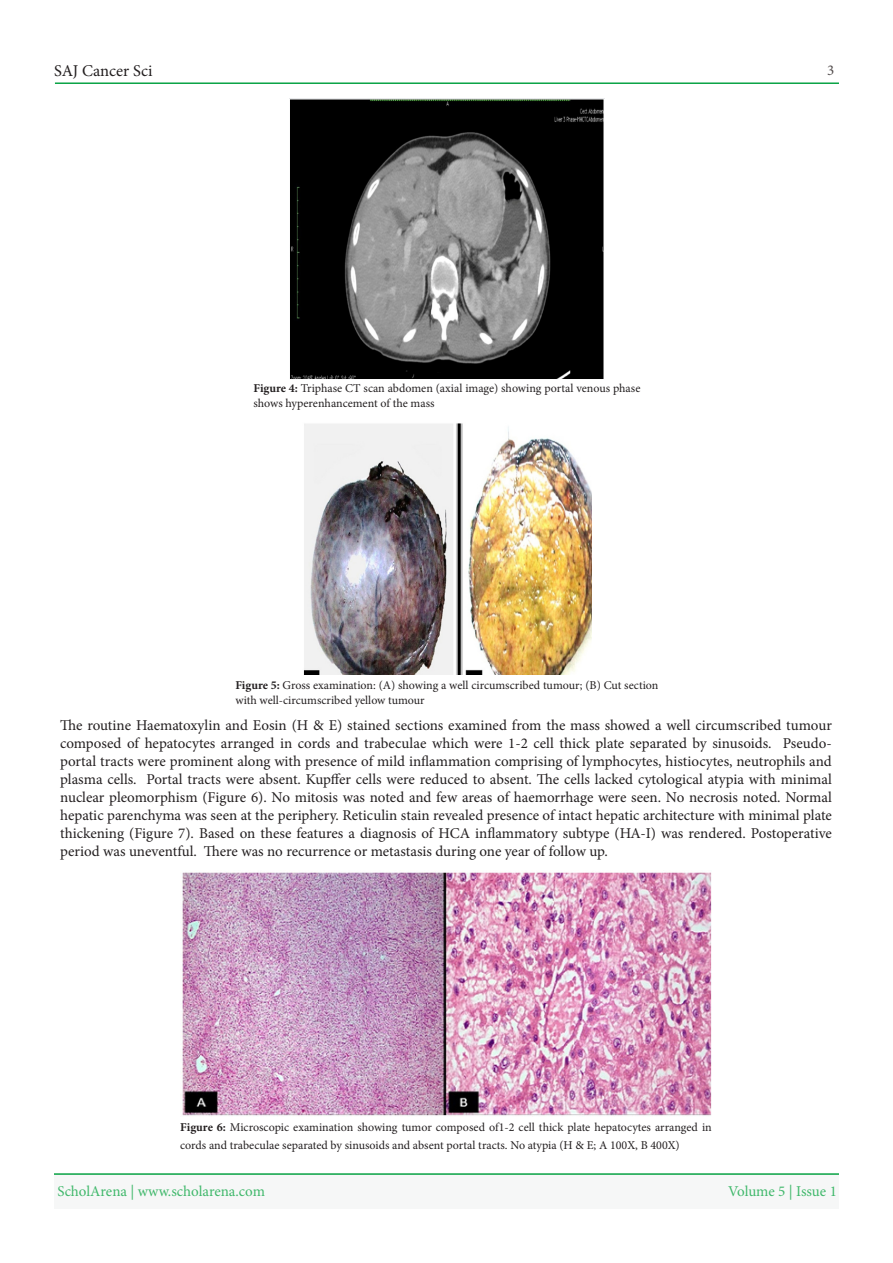
<style>
.page{position:relative;width:893px;height:1263px;background:#fff}
.page>*{position:absolute;margin:0;border:0;box-sizing:border-box;transform-origin:0 0}
.t1{font:16.5px "Minion Pro";color:#231f20}
.t2{font:15px "Minion Pro";color:#231f20}
.t3{font:15px "Minion Pro";letter-spacing:-.005em;color:#40b86b}
.t4{font:15px "Minion Pro";color:#524c4c}
.t5{font:12px/15px "Minion Pro";color:#231f20}
.s1{font-weight:700}
</style>
<div class="page">
<hr style="left:55px;top:82px;width:784px;height:2px;background:#0aa345">
<div style="left:54px;top:1174px;width:785px;height:35px;background:#f6f7f7"></div>
<hr style="left:54px;top:1173px;width:785px;height:2px;background:#0aa345">
<img style="left:290px;top:99px;width:314px;height:280px">
<img style="left:303px;top:423px;width:289px;height:252px">
<img style="left:180px;top:872px;width:532px;height:244px">
<p class="t1" style="left:54px;top:59px;width:100px">SAJ Cancer Sci</p>
<p class="t5" style="left:253px;top:380px;width:388px"><span class="s1">Figure 4:</span> Triphase CT scan abdomen (axial image) showing portal venous phase shows hyperenhancement of the mass</p>
<p class="t5" style="left:235px;top:678px;width:425px"><span class="s1">Figure 5:</span> Gross examination A(: ) showing a well circumscribed tumour; (B) Cut section with well-circumscribed yellow tumour</p>
<p class="t4" style="left:827px;top:60px;width:9px">3</p>
<p class="t2" style="left:60px;top:715px;width:773px">The routine Haematoxylin and Eosin (H &amp; E) stained sections examined from the mass showed a well circumscribed tumour</p>
<p class="t2" style="left:60px;top:751px;width:773px">portal tracts were prominent along with presence of mild inflammation comprising of lymphocytes, histiocytes, neutrophils and</p>
<p class="t2" style="left:60px;top:733px;width:713px">composed of hepatocytes arranged in cords and trabeculae which were 1-2 cell thick plate separated by sinusoids.</p>
<p class="t2" style="left:146px;top:769px;width:687px">Portal tracts were absent. Kupffer cells were reduced to absent. The cells lacked cytological atypia with minimal</p>
<p class="t2" style="left:783px;top:733px;width:50px">Pseudo-</p>
<p class="t2" style="left:60px;top:769px;width:78px">plasma cells.</p>
<p class="t2" style="left:60px;top:787px;width:773px">nuclear pleomorphism (Figure .)6 No mitosis was noted and few areas of haemorrhage were seen. No necrosis noted. Normal</p>
<p class="t2" style="left:60px;top:805px;width:773px">hepatic parenchyma was seen at the periphery. Reticulin stain revealed presence of intact hepatic architecture with minimal plate</p>
<p class="t2" style="left:60px;top:823px;width:773px">thickening (Figure .)7 Based on these features a diagnosis of HCA inflammatory subtype (HA I- ) was rendered. Postoperative</p>
<p class="t2" style="left:204px;top:841px;width:406px">There was no recurrence or metastasis during one year of follow up.</p>
<p class="t2" style="left:60px;top:841px;width:138px">period was uneventful.</p>
<p class="t5" style="left:180px;top:1118px;width:533px;line-height:18px"><span class="s1">Figure 6:</span> Microscopic examination showing tumor composed of1-2 cell thick plate hepatocytes arranged in cords and trabeculae separated by sinusoids and absent portal tracts. No atypia H( &amp; E A; 100X B, 400X(</p>
<p class="t3" style="left:57px;top:1181px;width:209px">ScholArena | www.scholarena.com</p>
<p class="t3" style="left:728px;top:1181px;width:110px">Volume 5 | Issue 1</p>
</div>
